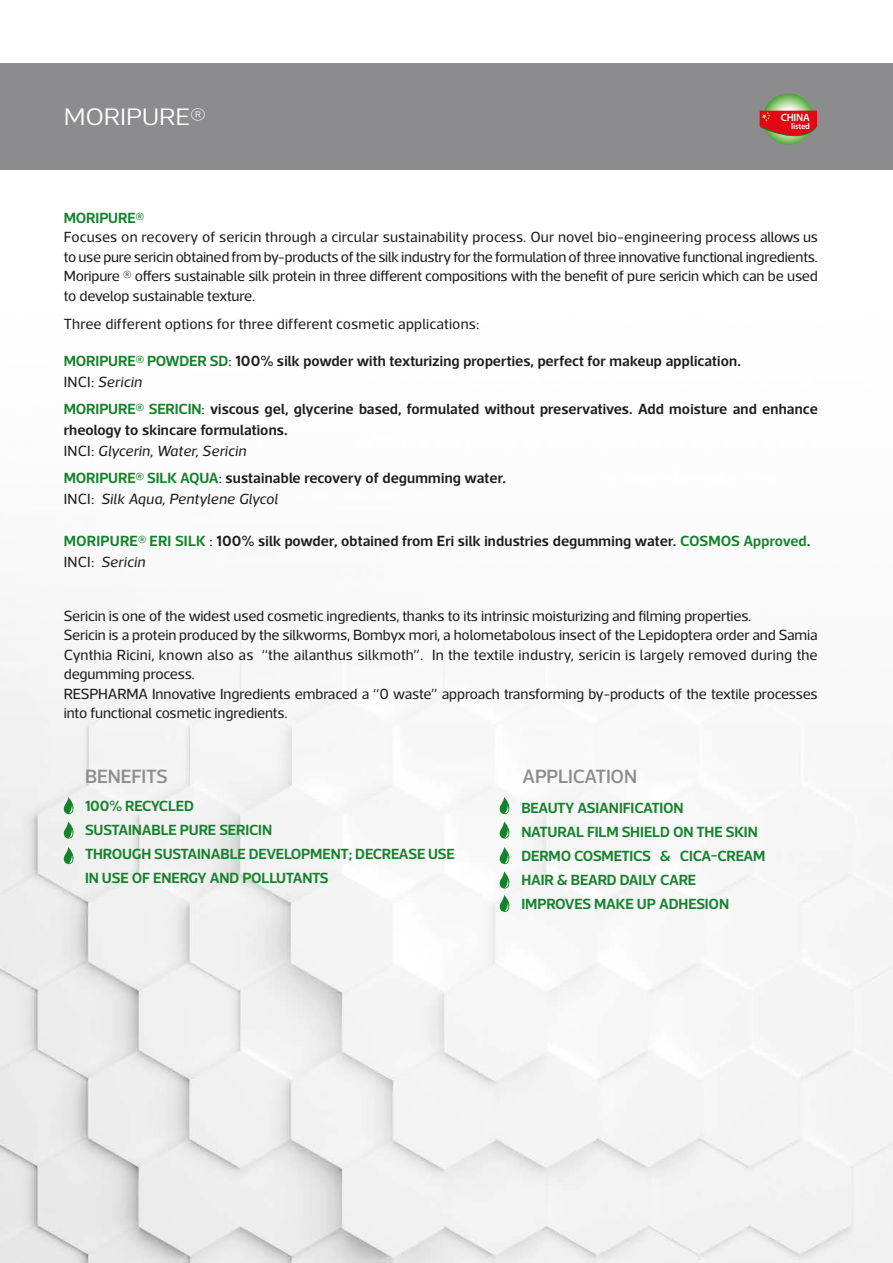
<style>
.page{position:relative;width:893px;height:1263px;background:#fff}
.page>*{position:absolute;margin:0;border:0;box-sizing:border-box;transform-origin:0 0}
.t1{font:300 24.3px "Acto";letter-spacing:-.01em;color:#fff;scale:1.11 1}
.t2{font:500 19.5px "Acto";letter-spacing:-.01em;color:#8c8b8d}
.t3{font:15px/19.5px "Acto";letter-spacing:-.01em;color:#1d1d1b;text-align:justify}
.t4{font:600 15px/21px "Acto";letter-spacing:.01em;color:#1d1d1b}
.t5{font:600 15px/24px "Acto";letter-spacing:-.01em;color:#14822c}
.t6{font:15px "Acto";letter-spacing:.01em;color:#1d1d1b}
.t7{font:600 10.65px "Myriad Pro";letter-spacing:-.025em;color:#fff}
.t8{font:600 8.4px "Myriad Pro";letter-spacing:-.025em;color:#fff}
.s1{color:#14822c}
.s2{font-weight:400}
.s3{font-weight:400;font-style:italic}
</style>
<div class="page">
<img style="left:0;top:63px;width:893px;height:1200px">
<div style="left:0;top:64px;width:893px;height:106px;background:#8c8b8d"></div>
<svg style="left:763px;top:94px;width:51px;height:51px"></svg>
<svg style="left:760px;top:111px;width:57px;height:34px"></svg>
<svg style="left:63px;top:797px;width:12px;height:17px"></svg>
<svg style="left:63px;top:821px;width:12px;height:18px"></svg>
<svg style="left:63px;top:847px;width:12px;height:17px"></svg>
<svg style="left:499px;top:797px;width:12px;height:17px"></svg>
<svg style="left:499px;top:821px;width:12px;height:18px"></svg>
<svg style="left:499px;top:847px;width:12px;height:17px"></svg>
<svg style="left:499px;top:871px;width:12px;height:18px"></svg>
<svg style="left:499px;top:895px;width:12px;height:17px"></svg>
<h1 class="t1" style="left:64px;top:103px;width:129px">MORIPURE®</h1>
<p class="t7" style="left:781px;top:111px;width:30px">CHINA</p>
<p class="t8" style="left:791px;top:121px;width:20px">listed</p>
<p class="t5" style="left:64px;top:205px;width:82px">MORIPURE®</p>
<p class="t3" style="left:64px;top:227px;width:756px">Focuses on recovery of sericin through a circular sustainability process. Our novel bio-engineering process allows us to use pure sericin obtained from by-products of the silk industry for the formulation of three innovative functional ingredients.<br>Moripure ® offers sustainable silk protein in three different compositions with the benefit of pure sericin which can be used to develop sustainable texture.</p>
<p class="t6" style="left:64px;top:315px;width:417px">Three different options for three different cosmetic applications:</p>
<p class="t4" style="left:64px;top:350px;width:679px"><span class="s1">MORIPURE® POWDER SD</span><span class="s2">:</span> 100% silk powder with texturizing properties, perfect for makeup application.<br><span class="s2">INCI:</span> <span class="s3">Sericin</span></p>
<p class="t4" style="left:64px;top:398px;width:756px"><span class="s1">MORIPURE® SERICIN</span><span class="s2">:</span> viscous gel, glycerine based, formulated without preservatives. Add moisture and enhance rheology to skincare formulations.<br><span class="s2">INCI:</span> <span class="s3">Glycerin, Water, Sericin</span></p>
<p class="t4" style="left:64px;top:467px;width:444px"><span class="s1">MORIPURE® SILK AQUA</span><span class="s2">:</span> sustainable recovery of degumming water.<br><span class="s2">INCI:</span> <span class="s3">Silk Aqua, Pentylene Glycol</span></p>
<p class="t4" style="left:64px;top:530px;width:748px"><span class="s1">MORIPURE® ERI SILK</span> <span class="s2">:</span> 100% silk powder, obtained from Eri silk industries degumming water. <span class="s1">COSMOS Approved</span>.<br><span class="s2">INCI:</span> <span class="s3">Sericin</span></p>
<p class="t3" style="left:64px;top:606px;width:755px;text-align:left">Sericin is one of the widest used cosmetic ingredients, thanks to its intrinsic moisturizing and filming properties.<br>Sericin is a protein produced by the silkworms, Bombyx mori, a holometabolous insect of the Lepidoptera order and Samia Cynthia Ricini, known also as “the ailanthus silkmoth”. In the textile industry, sericin is largely removed during the degumming process.<br>RESPHARMA Innovative Ingredients embraced a “0 waste” approach transforming by-products of the textile processes into functional cosmetic ingredients.</p>
<h2 class="t2" style="left:85px;top:764px;width:84px">BENEFITS</h2>
<p class="t5" style="left:85px;top:793px;width:371px">100% RECYCLED<br>SUSTAINABLE PURE SERICIN<br>THROUGH SUSTAINABLE DEVELOPMENT; DECREASE USE<br>IN USE OF ENERGY AND POLLUTANTS</p>
<h2 class="t2" style="left:523px;top:764px;width:116px">APPLICATION</h2>
<p class="t5" style="left:521px;top:795px;width:246px">BEAUTY ASIANIFICATION<br>NATURAL FILM SHIELD ON THE SKIN<br>DERMO COSMETICS &amp; CICA-CREAM<br>HAIR &amp; BEARD DAILY CARE<br>IMPROVES MAKE UP ADHESION</p>
</div>
